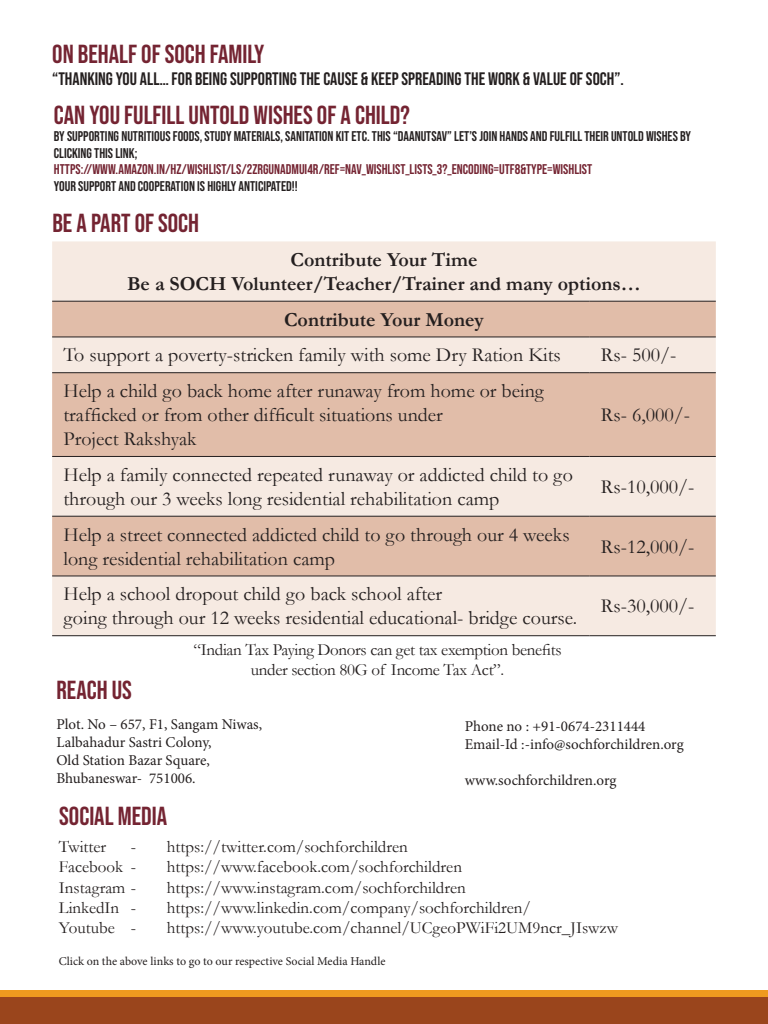
<style>
.page{position:relative;width:768px;height:1024px;background:#fff}
.page>*{position:absolute;margin:0;border:0;box-sizing:border-box;transform-origin:0 0}
.t1{font:26px "Bebas Neue";color:#742432}
.t2{font:20px/24px "Garamond";color:#241f1f}
.t3{font:700 20px/24px "Garamond";color:#241f1f;text-align:center}
.t4{font:18px "Bebas Neue";color:#241f1f}
.t5{font:17px/20.4px "Garamond";color:#241f1f}
.t6{font:17px/20.4px "Garamond";letter-spacing:-.02em;color:#241f1f;text-align:center}
.t7{font:15px/18px "Minion Pro";color:#241f1f}
.t8{font:14px/16.8px "Bebas Neue";color:#241f1f}
.t9{font:14px "Bebas Neue";color:#742432}
.t10{font:12px "Minion Pro";color:#241f1f}
</style>
<div class="page">
<div style="left:0;top:990px;width:768px;height:8px;background:#ef9a1f"></div>
<div style="left:0;top:998px;width:768px;height:26px;background:#9a451c"></div>
<div style="left:52px;top:241px;width:664px;height:394px;background:#f6eae2"></div>
<svg style="left:52px;top:302px;width:664px;height:274px;background:#e7cbbb"></svg>
<hr style="left:52px;top:301px;width:538px;height:1px;background:#241f1f">
<hr style="left:590px;top:301px;width:126px;height:1px;background:#241f1f">
<hr style="left:52px;top:337px;width:538px;height:1px;background:#241f1f">
<hr style="left:590px;top:337px;width:126px;height:1px;background:#241f1f">
<hr style="left:52px;top:372px;width:538px;height:1px;background:#241f1f">
<hr style="left:590px;top:372px;width:126px;height:1px;background:#241f1f">
<hr style="left:52px;top:456px;width:538px;height:1px;background:#241f1f">
<hr style="left:590px;top:456px;width:126px;height:1px;background:#241f1f">
<hr style="left:52px;top:516px;width:538px;height:1px;background:#241f1f">
<hr style="left:590px;top:516px;width:126px;height:1px;background:#241f1f">
<hr style="left:52px;top:576px;width:538px;height:1px;background:#241f1f">
<hr style="left:590px;top:576px;width:126px;height:1px;background:#241f1f">
<hr style="left:52px;top:635px;width:538px;height:1px;background:#241f1f">
<hr style="left:590px;top:635px;width:126px;height:1px;background:#241f1f">
<h1 class="t1" style="left:52px;top:40px;width:214px">ON BEHALF OF SOCH FAMILY</h1>
<p class="t4" style="left:52px;top:69px;width:573px">“THANKING YOU ALL… FOR BEING SUPPORTING THE CAUSE &amp; KEEP SPREADING THE WORK &amp; VALUE OF SOCH”.</p>
<h1 class="t1" style="left:54px;top:100px;width:358px">CAN YOU FULFILL UNTOLD WISHES OF A CHILD?</h1>
<p class="t8" style="left:54px;top:127px;width:639px">BY SUPPORTING NUTRITIOUS FOODS, STUDY MATERIALS, SANITATION KIT ETC. THIS “DAANUTSAV” LET’S JOIN HANDS AND FULFILL THEIR UNTOLD WISHES BY<br>CLICKING THIS LINK;</p>
<p class="t9" style="left:54px;top:162px;width:540px">HTTPS://WWW.AMAZON.IN/HZ/WISHLIST/LS/2ZRGUNADMUI4R/REF=NAV_WISHLIST_LISTS_3?_ENCODING=UTF8&amp;TYPE=WISHLIST</p>
<p class="t8" style="left:54px;top:178px;width:245px">YOUR SUPPORT AND COOPERATION IS HIGHLY ANTICIPATED!!</p>
<h1 class="t1" style="left:52px;top:208px;width:148px">BE A PART OF SOCH</h1>
<p class="t3" style="left:127px;top:248px;width:515px">Contribute Your Time<br>Be a SOCH Volunteer/Teacher/Trainer and many options…</p>
<p class="t3" style="left:284px;top:307px;width:201px">Contribute Your Money</p>
<p class="t2" style="left:63px;top:343px;width:499px">To support a poverty-stricken family with some Dry Ration Kits</p>
<p class="t2" style="left:601px;top:343px;width:77px">Rs- 500/-</p>
<p class="t2" style="left:63px;top:378px;width:482px">Help a child go back home after runaway from home or being trafficked or from other difficult situations under<br>Project Rakshyak</p>
<p class="t2" style="left:601px;top:402px;width:91px">Rs- 6,000/-</p>
<p class="t2" style="left:63px;top:462px;width:511px">Help a family connected repeated runaway or addicted child to go through our 3 weeks long residential rehabilitation camp</p>
<p class="t2" style="left:601px;top:474px;width:95px">Rs-10,000/-</p>
<p class="t2" style="left:63px;top:522px;width:508px">Help a street connected addicted child to go through our 4 weeks long residential rehabilitation camp</p>
<p class="t2" style="left:601px;top:534px;width:95px">Rs-12,000/-</p>
<p class="t2" style="left:63px;top:582px;width:515px">Help a school dropout child go back school after<br>going through our 12 weeks residential educational- bridge course.</p>
<p class="t2" style="left:601px;top:594px;width:95px">Rs-30,000/-</p>
<h1 class="t1" style="left:56px;top:675px;width:77px">REACH US</h1>
<p class="t6" style="left:194px;top:639px;width:369px">“Indian Tax Paying Donors can get tax exemption benefits under section 80G of Income Tax Act”.</p>
<p class="t7" style="left:56px;top:716px;width:207px">Plot. No – 657, F1, Sangam Niwas,<br>Lalbahadur Sastri Colony,<br>Old Station Bazar Square,<br>Bhubaneswar- 751006.</p>
<p class="t7" style="left:465px;top:717px;width:220px">Phone no : +91-0674-2311444<br>Email-Id :-info@sochforchildren.org</p>
<p class="t7" style="left:465px;top:771px;width:153px">www.sochforchildren.org</p>
<h1 class="t1" style="left:59px;top:801px;width:109px">SOCIAL MEDIA</h1>
<p class="t5" style="left:59px;top:836px;width:350px;text-indent:72px">- https://twitter.com/sochforchildren<br>Facebook -</p>
<p class="t5" style="left:59px;top:836px;width:49px">Twitter</p>
<p class="t5" style="left:167px;top:856px;width:297px">https://www.facebook.com/sochforchildren</p>
<p class="t5" style="left:59px;top:877px;width:79px">Instagram -</p>
<p class="t5" style="left:167px;top:877px;width:300px">https://www.instagram.com/sochforchildren</p>
<p class="t5" style="left:59px;top:897px;width:79px">LinkedIn -</p>
<p class="t5" style="left:167px;top:897px;width:366px">https://www.linkedin.com/company/sochforchildren/</p>
<p class="t5" style="left:59px;top:917px;width:79px">Youtube -</p>
<p class="t5" style="left:167px;top:917px;width:453px">https://www.youtube.com/channel/UCgeoPWiFi2UM9ncr_JIswzw</p>
<p class="t10" style="left:59px;top:953px;width:328px">Click on the above links to go to our respective Social Media Handle</p>
</div>
